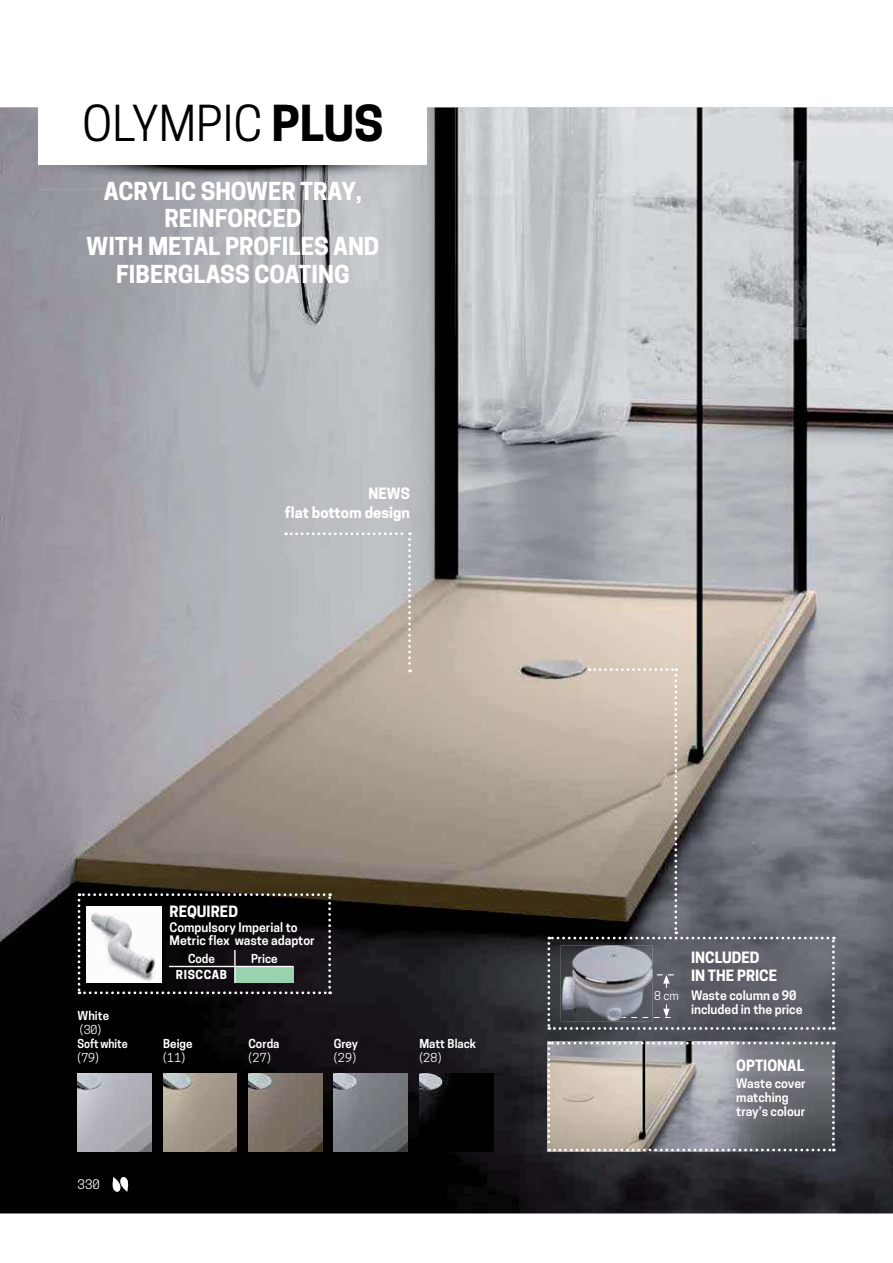
<style>
.page{position:relative;width:893px;height:1263px;background:#fff}
.page>*{position:absolute;margin:0;border:0;box-sizing:border-box;transform-origin:0 0}
.t1{font:46.5px "Novellini";color:#000}
.t2{font:700 23.25px/27.9px "Novellini";color:#fff;text-align:center}
.t3{font:700 14.7px/17.5px "Novellini";color:#fff}
.t4{font:600 12.3px/13.6px "Novellini";color:#fff}
.t5{font:12.3px "Novellini";color:#fff}
.t6{font:600 11.7px "Novellini";color:#fff}
.t7{font:11.7px "Novellini";letter-spacing:.025em;color:#fff}
.t8{font:600 11.7px "Novellini";color:#fff;scale:.93 1}
.t9{font:700 11.7px "Novellini";letter-spacing:.05em;color:#fff}
.t10{font:11.55px "Novellini";color:#fff}
.s1{font-weight:700}
</style>
<div class="page">
<img style="left:0;top:108px;width:892px;height:1105px">
<svg style="left:547px;top:668px;width:287px;height:362px;background:#848181"></svg>
<svg style="left:285px;top:532px;width:126px;height:140px;background:#bababa"></svg>
<img style="left:78px;top:1074px;width:73px;height:77px">
<img style="left:163px;top:1074px;width:74px;height:77px">
<img style="left:248px;top:1074px;width:74px;height:77px">
<img style="left:334px;top:1074px;width:73px;height:77px">
<img style="left:419px;top:1074px;width:74px;height:77px">
<svg style="left:547px;top:1042px;width:287px;height:109px;background:#9d9a99"></svg>
<img style="left:104px;top:165px;width:315px;height:25px">
<img style="left:39px;top:165px;width:65px;height:25px">
<img style="left:104px;top:181px;width:258px;height:9px">
<div style="left:39px;top:107px;width:388px;height:58px;background:#fff"></div>
<svg style="left:78px;top:893px;width:253px;height:101px;background:#1f2020"></svg>
<img style="left:86px;top:907px;width:75px;height:76px">
<svg style="left:112px;top:1177px;width:16px;height:15px"></svg>
<h1 class="t1" style="left:82px;top:105px;width:303px">OLYMPIC <span class="s1">PLUS</span></h1>
<h2 class="t2" style="left:87px;top:179px;width:294px">ACRYLIC SHOWER TRAY,<br>REINFORCED<br>WITH METAL PROFILES AND<br>FIBERGLASS COATING</h2>
<p class="t3" style="left:285px;top:485px;width:126px;line-height:19.5px;text-align:right">NEWS<br>flat bottom des-gn</p>
<p class="t6" style="left:78px;top:1011px;width:33px">Wh-te</p>
<p class="t7" style="left:80px;top:1025px;width:23px">(30)</p>
<p class="t8" style="left:78px;top:1039px;width:55px">Soft wh-te</p>
<p class="t7" style="left:78px;top:1053px;width:23px">(79)</p>
<p class="t3" style="left:169px;top:904px;width:70px">REQUIRED</p>
<p class="t4" style="left:169px;top:921px;width:147px">Compulsory Imper-al to<br>Metr-c flex waste adaptor</p>
<p class="t6" style="left:188px;top:953px;width:28px">Code</p>
<p class="t6" style="left:251px;top:953px;width:28px">Pr-ce</p>
<p class="t9" style="left:176px;top:970px;width:53px">RISCCAB</p>
<p class="t6" style="left:163px;top:1039px;width:31px">Be-ge</p>
<p class="t7" style="left:163px;top:1053px;width:24px">(11)</p>
<p class="t6" style="left:248px;top:1039px;width:33px">Corda</p>
<p class="t7" style="left:248px;top:1053px;width:24px">(27)</p>
<p class="t6" style="left:334px;top:1039px;width:26px">Grey</p>
<p class="t7" style="left:334px;top:1053px;width:24px">(29)</p>
<p class="t5" style="left:78px;top:1179px;width:24px">330</p>
<p class="t6" style="left:419px;top:1039px;width:58px">Matt Black</p>
<p class="t7" style="left:419px;top:1053px;width:24px">(28)</p>
<p class="t10" style="left:654px;top:991px;width:26px">8 cm</p>
<p class="t3" style="left:691px;top:950px;width:88px">INCLUDED<br>IN THE PRICE</p>
<p class="t4" style="left:691px;top:990px;width:113px">Waste column ø 90 -ncluded -n the pr-ce</p>
<p class="t3" style="left:736px;top:1058px;width:69px">OPTIONAL</p>
<p class="t4" style="left:736px;top:1078px;width:71px">Waste cover match-ng tray’s colour</p>
</div>
